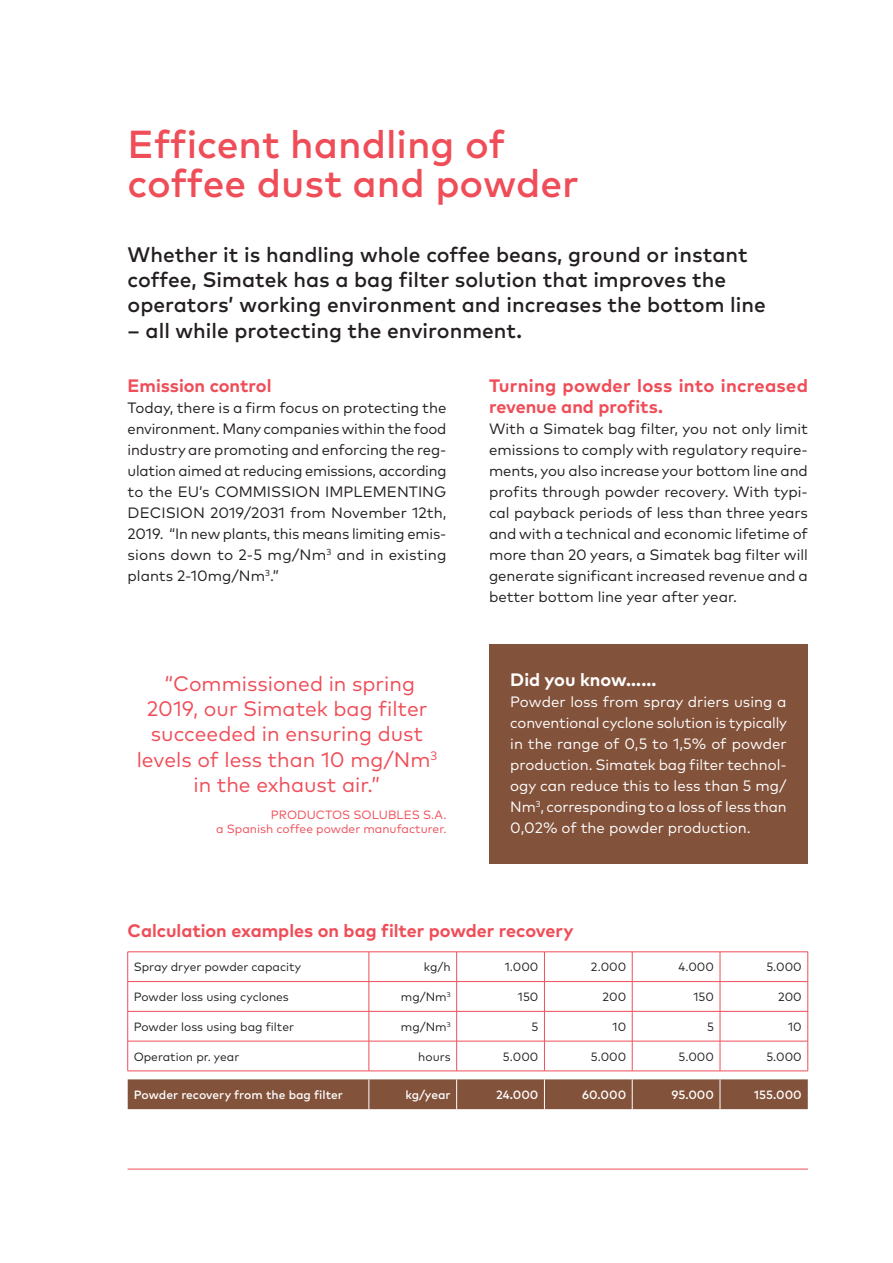
<style>
.page{position:relative;width:893px;height:1263px;background:#fff}
.page>*{position:absolute;margin:0;border:0;box-sizing:border-box;transform-origin:0 0}
.t1{font:500 39px/39px "Mark OT";color:#ef4d58}
.t2{font:500 21px/25.2px "Mark OT";color:#231f20}
.Brød{font:21px/25.2px "Mark OT";color:#ef4d58;text-align:center}
.Brød-2{font:700 18px/21px "Mark OT";color:#ef4d58}
.Brød-3{font:700 18px "Mark OT";color:#fff}
.Brød-4{font:15px/21px "Mark OT";color:#231f20;text-align:justify}
.Brød-5{font:15px/21px "Mark OT";letter-spacing:-.01em;color:#fff;text-align:justify}
.Skema_bullets{font:12px "Mark OT";color:#231f20}
.Skema_bullets-2{font:500 12px "Mark OT";color:#fff}
.Brød-6{font:12px/14.4px "Mark OT";color:#ef4d58;text-align:right}
</style>
<div class="page">
<div style="left:489px;top:644px;width:319px;height:219px;background:#83523b"></div>
<hr style="left:128px;top:1169px;width:680px;height:1px;background:#ef4d58">
<div style="left:128px;top:1079px;width:680px;height:30px;background:#83523b"></div>
<hr style="left:128px;top:951px;width:241px;height:1px;background:#ef4d58">
<hr style="left:369px;top:951px;width:88px;height:1px;background:#ef4d58">
<hr style="left:457px;top:951px;width:87px;height:1px;background:#ef4d58">
<hr style="left:544px;top:951px;width:88px;height:1px;background:#ef4d58">
<hr style="left:632px;top:951px;width:88px;height:1px;background:#ef4d58">
<hr style="left:720px;top:951px;width:88px;height:1px;background:#ef4d58">
<hr style="left:128px;top:981px;width:241px;height:1px;background:#ef4d58">
<svg style="left:127px;top:952px;width:1px;height:59px"></svg>
<hr style="left:369px;top:981px;width:88px;height:1px;background:#ef4d58">
<svg style="left:369px;top:952px;width:1px;height:59px"></svg>
<hr style="left:457px;top:981px;width:87px;height:1px;background:#ef4d58">
<svg style="left:456px;top:952px;width:1px;height:59px"></svg>
<hr style="left:544px;top:981px;width:88px;height:1px;background:#ef4d58">
<svg style="left:544px;top:952px;width:1px;height:59px"></svg>
<hr style="left:632px;top:981px;width:88px;height:1px;background:#ef4d58">
<svg style="left:632px;top:952px;width:1px;height:59px"></svg>
<hr style="left:720px;top:981px;width:88px;height:1px;background:#ef4d58">
<svg style="left:720px;top:952px;width:1px;height:59px"></svg>
<svg style="left:807px;top:952px;width:1px;height:59px"></svg>
<hr style="left:128px;top:1011px;width:241px;height:1px;background:#ef4d58">
<hr style="left:127px;top:1011px;width:1px;height:30px;background:#ef4d58">
<hr style="left:369px;top:1011px;width:88px;height:1px;background:#ef4d58">
<hr style="left:369px;top:1011px;width:1px;height:30px;background:#ef4d58">
<hr style="left:457px;top:1011px;width:87px;height:1px;background:#ef4d58">
<hr style="left:456px;top:1011px;width:1px;height:30px;background:#ef4d58">
<hr style="left:544px;top:1011px;width:88px;height:1px;background:#ef4d58">
<hr style="left:544px;top:1011px;width:1px;height:30px;background:#ef4d58">
<hr style="left:632px;top:1011px;width:88px;height:1px;background:#ef4d58">
<hr style="left:632px;top:1011px;width:1px;height:30px;background:#ef4d58">
<hr style="left:720px;top:1011px;width:88px;height:1px;background:#ef4d58">
<hr style="left:720px;top:1011px;width:1px;height:30px;background:#ef4d58">
<hr style="left:807px;top:1011px;width:1px;height:30px;background:#ef4d58">
<hr style="left:128px;top:1041px;width:241px;height:1px;background:#ef4d58">
<hr style="left:127px;top:1041px;width:1px;height:30px;background:#ef4d58">
<hr style="left:369px;top:1041px;width:88px;height:1px;background:#ef4d58">
<hr style="left:369px;top:1041px;width:1px;height:30px;background:#ef4d58">
<hr style="left:457px;top:1041px;width:87px;height:1px;background:#ef4d58">
<hr style="left:456px;top:1041px;width:1px;height:30px;background:#ef4d58">
<hr style="left:544px;top:1041px;width:88px;height:1px;background:#ef4d58">
<hr style="left:544px;top:1041px;width:1px;height:30px;background:#ef4d58">
<hr style="left:632px;top:1041px;width:88px;height:1px;background:#ef4d58">
<hr style="left:632px;top:1041px;width:1px;height:30px;background:#ef4d58">
<hr style="left:720px;top:1041px;width:88px;height:1px;background:#ef4d58">
<hr style="left:720px;top:1041px;width:1px;height:30px;background:#ef4d58">
<hr style="left:807px;top:1041px;width:1px;height:30px;background:#ef4d58">
<hr style="left:128px;top:1071px;width:241px;height:1px;background:#ef4d58">
<hr style="left:369px;top:1071px;width:88px;height:1px;background:#ef4d58">
<hr style="left:457px;top:1071px;width:87px;height:1px;background:#ef4d58">
<hr style="left:544px;top:1071px;width:88px;height:1px;background:#ef4d58">
<hr style="left:632px;top:1071px;width:88px;height:1px;background:#ef4d58">
<hr style="left:720px;top:1071px;width:88px;height:1px;background:#ef4d58">
<hr style="left:368px;top:1079px;width:1px;height:30px;background:#fff">
<hr style="left:456px;top:1079px;width:1px;height:30px;background:#fff">
<hr style="left:544px;top:1079px;width:1px;height:30px;background:#fff">
<hr style="left:632px;top:1079px;width:1px;height:30px;background:#fff">
<hr style="left:720px;top:1079px;width:1px;height:30px;background:#fff">
<p class="t1" style="left:128px;top:124px;width:453px">Efficent handling of coffee dust and powder</p>
<p class="t2" style="left:128px;top:241px;width:640px">Whether it is handling whole coffee beans, ground or instant coffee, Simatek has a bag filter solution that improves the operators’ working environment and increases the bottom line</p>
<p class="t2" style="left:128px;top:317px;width:396px">– all while protecting the environment.</p>
<p class="Brød-2" style="left:128px;top:375px;width:145px">Emission control</p>
<p class="Brød-4" style="left:128px;top:397px;width:320px">Today, there is a firm focus on protecting the environment. Many companies within the food industry are promoting and enforcing the reg&shy;ulation aimed at reducing emissions, according to the EU’s COMMISSION IMPLEMENTING DECISION 2019/2031 from November 12th, 2019. “In new plants, this means limiting emis&shy;sions down to 2-5 mg/Nm<sup>3</sup> and in existing plants 2-10mg/Nm<sup>3</sup>.”</p>
<p class="Brød" style="left:137px;top:671px;width:302px">“Commissioned in spring<br>2019, our Simatek bag filter succeeded in ensuring dust levels of less than 10 mg/Nm<sup>3 </sup>in the exhaust air.”</p>
<p class="Brød-6" style="left:216px;top:807px;width:232px">PRODUCTOS SOLUBLES S.A.<br>a Spanish coffee powder manufacturer.</p>
<p class="Brød-2" style="left:489px;top:375px;width:320px">Turning powder loss into increased revenue and profits.</p>
<p class="Brød-4" style="left:489px;top:418px;width:321px">With a Simatek bag filter, you not only limit emissions to comply with regulatory require&shy;ments, you also increase your bottom line and profits through powder recovery. With typi&shy;cal payback periods of less than three years and with a technical and economic lifetime of more than 20 years, a Simatek bag filter will generate significant increased revenue and a better bottom line year after year.</p>
<p class="Brød-3" style="left:510px;top:668px;width:148px">Did you know……</p>
<p class="Brød-5" style="left:510px;top:691px;width:278px">Powder loss from spray driers using a conventional cyclone solution is typically in the range of 0,5 to 1,5% of powder production. Simatek bag filter technol&shy;ogy can reduce this to less than 5 mg/ Nm<sup>3</sup>, corresponding to a loss of less than 0,02% of the powder production.</p>
<p class="Brød-2" style="left:128px;top:920px;width:447px">Calculation examples on bag filter powder recovery</p>
<p class="Skema_bullets" style="left:134px;top:960px;width:169px">Spray dryer powder capacity</p>
<p class="Skema_bullets" style="left:424px;top:960px;width:28px">kg/h</p>
<p class="Skema_bullets" style="left:505px;top:960px;width:35px">1.000</p>
<p class="Skema_bullets" style="left:591px;top:960px;width:37px">2.000</p>
<p class="Skema_bullets" style="left:678px;top:960px;width:37px">4.000</p>
<p class="Skema_bullets" style="left:766px;top:960px;width:37px">5.000</p>
<p class="Skema_bullets" style="left:134px;top:989px;width:157px">Powder loss using cyclones</p>
<p class="Skema_bullets" style="left:401px;top:989px;width:51px">mg/Nm<sup>3</sup></p>
<p class="Skema_bullets" style="left:518px;top:989px;width:22px">150</p>
<p class="Skema_bullets" style="left:603px;top:989px;width:25px">200</p>
<p class="Skema_bullets" style="left:693px;top:989px;width:22px">150</p>
<p class="Skema_bullets" style="left:778px;top:989px;width:25px">200</p>
<p class="Skema_bullets" style="left:134px;top:1019px;width:162px">Powder loss using bag filter</p>
<p class="Skema_bullets" style="left:401px;top:1019px;width:51px">mg/Nm<sup>3</sup></p>
<p class="Skema_bullets" style="left:531px;top:1019px;width:8px">5</p>
<p class="Skema_bullets" style="left:613px;top:1019px;width:15px">10</p>
<p class="Skema_bullets" style="left:707px;top:1019px;width:8px">5</p>
<p class="Skema_bullets" style="left:788px;top:1019px;width:15px">10</p>
<p class="Skema_bullets" style="left:134px;top:1049px;width:107px">Operation pr. year</p>
<p class="Skema_bullets" style="left:418px;top:1049px;width:34px">hours</p>
<p class="Skema_bullets" style="left:503px;top:1049px;width:37px">5.000</p>
<p class="Skema_bullets" style="left:591px;top:1049px;width:37px">5.000</p>
<p class="Skema_bullets" style="left:678px;top:1049px;width:37px">5.000</p>
<p class="Skema_bullets" style="left:766px;top:1049px;width:37px">5.000</p>
<p class="Skema_bullets-2" style="left:134px;top:1087px;width:211px">Powder recovery from the bag filter</p>
<p class="Skema_bullets-2" style="left:405px;top:1087px;width:47px">kg/year</p>
<p class="Skema_bullets-2" style="left:496px;top:1087px;width:44px">24.000</p>
<p class="Skema_bullets-2" style="left:582px;top:1087px;width:46px">60.000</p>
<p class="Skema_bullets-2" style="left:671px;top:1087px;width:44px">95.000</p>
<p class="Skema_bullets-2" style="left:754px;top:1087px;width:49px">155.000</p>
</div>
